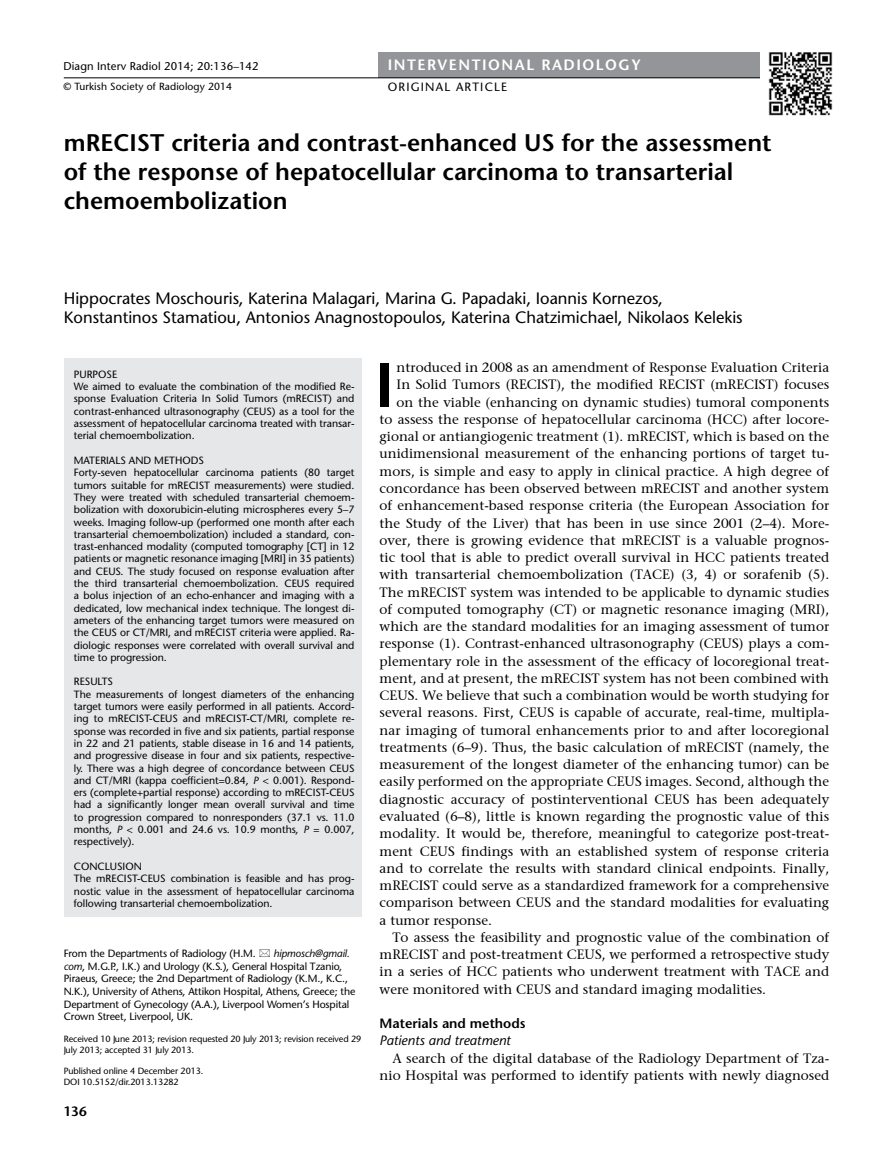
<style>
.page{position:relative;width:893px;height:1170px;background:#fff}
.page>*{position:absolute;margin:0;border:0;box-sizing:border-box;transform-origin:0 0}
.t1{font:600 62.1px "Stone Sans Std";color:#000}
.t2{font:600 24px/28.8px "Stone Sans Std";color:#000}
.t3{font:16.5px/19.8px "Stone Sans Normal Tr";color:#000}
.t4{font:600 15px "Stone Sans Std";letter-spacing:.1em;color:#fff}
.t5{font:13.5px/17.2px "Stone Serif";color:#000;text-align:right}
.t6{font:600 13.5px "Stone Sans Std";color:#000}
.t7{font:13.5px "Stone Sans Italic Tr";color:#000}
.t8{font:12px "Stone Sans Normal Tr";letter-spacing:.1em;color:#000}
.t9{font:11.25px "Stone Sans Normal Tr";letter-spacing:.01em;color:#000}
.t10{font:10.5px/12.3px "Stone Sans Normal Tr";color:#000}
.t11{font:10.5px "Stone Sans Italic Tr";letter-spacing:-.01em;color:#000}
.t12{font:10.35px "Stone Sans Normal Tr";letter-spacing:.01em;color:#000}
.t13{font:9px/10.8px "Stone Sans Normal Tr";letter-spacing:-.01em;color:#000}
.s1{font-family:"Stone Sans Italic Tr"}
</style>
<div class="page">
<div style="left:378px;top:52px;width:451px;height:26px;background:#939598"></div>
<hr style="left:64px;top:78px;width:765px;height:1px;background:#000">
<div style="left:64px;top:359px;width:297px;height:557px;background:#e6e7e8"></div>
<img style="left:760px;top:52px;width:73px;height:64px">
<p class="t9" style="left:63px;top:59px;width:197px">Diagn Interv Radiol 2014; 20:136–142</p>
<p class="t12" style="left:63px;top:80px;width:170px">© Turkish Society of Radiology 2014</p>
<p class="t4" style="left:388px;top:56px;width:255px">INTERVENTIONAL RADIOLOGY</p>
<p class="t8" style="left:388px;top:79px;width:121px">ORIGINAL ARTICLE</p>
<h2 class="t2" style="left:64px;top:128px;width:709px">mRECIST criteria and contrast-enhanced US for the assessment of the response of hepatocellular carcinoma to transarterial chemoembolization</h2>
<p class="t3" style="left:64px;top:288px;width:680px">Hippocrates Moschouris, Katerina Malagari, Marina G. Papadaki, Ioannis Kornezos,<br>Konstantinos Stamatiou, Antonios Anagnostopoulos, Katerina Chatzimichael, Nikolaos Kelekis</p>
<p class="t10" style="left:74px;top:368px;width:282px">PURPOSE<br>We aimed to evaluate the combination of the modified Re&shy;sponse Evaluation Criteria In Solid Tumors (mRECIST) and contrast-enhanced ultrasonography (CEUS) as a tool for the assessment of hepatocellular carcinoma treated with transar&shy;terial chemoembolization.</p>
<p class="t10" style="left:74px;top:454px;width:282px">MATERIALS AND METHODS<br>Forty-seven hepatocellular carcinoma patients (80 target tumors suitable for mRECIST measurements) were studied.<br>They were treated with scheduled transarterial chemoem&shy;bolization with doxorubicin-eluting microspheres every 5–7 weeks. Imaging follow-up (performed one month after each transarterial chemoembolization) included a standard, con&shy;trast-enhanced modality (computed tomography [CT] in 12 patients or magnetic resonance imaging [MRI] in 35 patients) and CEUS. The study focused on response evaluation after the third transarterial chemoembolization. CEUS required a bolus injection of an echo-enhancer and imaging with a dedicated, low mechanical index technique. The longest di&shy;ameters of the enhancing target tumors were measured on the CEUS or CT/MRI, and mRECIST criteria were applied. Ra&shy;diologic responses were correlated with overall survival and time to progression.</p>
<p class="t10" style="left:74px;top:675px;width:282px">RESULTS<br>The measurements of longest diameters of the enhancing target tumors were easily performed in all patients. Accord&shy;ing to mRECIST-CEUS and mRECIST-CT/MRI, complete re&shy;sponse was recorded in five and six patients, partial response in 22 and 21 patients, stable disease in 16 and 14 patients, and progressive disease in four and six patients, respective&shy;ly. There was a high degree of concordance between CEUS and CT/MRI (kappa coefficient=0.84, <span class="s1">P</span> &lt; 0.001). Respond&shy;ers (complete+partial response) according to mRECIST-CEUS had a significantly longer mean overall survival and time to progression compared to nonresponders (37.1 vs. 11.0 months, <span class="s1">P</span> &lt; 0.001 and 24.6 vs. 10.9 months, <span class="s1">P</span> = 0.007, respectively).</p>
<p class="t10" style="left:74px;top:860px;width:282px">CONCLUSION<br>The mRECIST-CEUS combination is feasible and has prog&shy;nostic value in the assessment of hepatocellular carcinoma following transarterial chemoembolization.</p>
<p class="t10" style="left:64px;top:947px;width:194px">From the Departments of Radiology (H.M.</p>
<p class="t11" style="left:273px;top:947px;width:78px">hipmosch@gmail.</p>
<p class="t10" style="left:64px;top:959px;width:293px"><span class="s1">com</span>, M.G.P., I.K.) and Urology (K.S.), General Hospital Tzanio, Piraeus, Greece; the 2nd Department of Radiology (K.M., K.C., N.K.), University of Athens, Attikon Hospital, Athens, Greece; the Department of Gynecology (A.A.), Liverpool Women’s Hospital Crown Street, Liverpool, UK.</p>
<p class="t13" style="left:64px;top:1033px;width:299px">Received 10 June 2013; revision requested 20 July 2013; revision received 29<br>July 2013; accepted 31 July 2013.</p>
<p class="t13" style="left:64px;top:1065px;width:141px">Published online 4 December 2013.<br>DOI 10.5152/dir.2013.13282</p>
<p class="t6" style="left:64px;top:1103px;width:25px">136</p>
<h1 class="t1" style="left:374px;top:347px;width:21px">I</h1>
<p class="t5" style="left:397px;top:358px;width:434px">ntroduced in 2008 as an amendment of Response Evaluation Criteria</p>
<p class="t5" style="left:397px;top:376px;width:434px">In Solid Tumors (RECIST), the modified RECIST (mRECIST) focuses</p>
<p class="t5" style="left:397px;top:393px;width:434px">on the viable (enhancing on dynamic studies) tumoral components</p>
<p class="t5" style="left:380px;top:410px;width:451px">to assess the response of hepatocellular carcinoma (HCC) after locore-</p>
<p class="t5" style="left:380px;top:427px;width:451px">gional or antiangiogenic treatment (1). mRECIST, which is based on the</p>
<p class="t5" style="left:380px;top:445px;width:451px">unidimensional measurement of the enhancing portions of target tu-</p>
<p class="t5" style="left:380px;top:462px;width:451px">mors, is simple and easy to apply in clinical practice. A high degree of</p>
<p class="t5" style="left:380px;top:479px;width:451px">concordance has been observed between mRECIST and another system</p>
<p class="t5" style="left:380px;top:496px;width:451px">of enhancement-based response criteria (the European Association for</p>
<p class="t5" style="left:380px;top:514px;width:451px">the Study of the Liver) that has been in use since 2001 (2–4). More-</p>
<p class="t5" style="left:380px;top:531px;width:451px">over, there is growing evidence that mRECIST is a valuable prognos-</p>
<p class="t5" style="left:380px;top:548px;width:451px">tic tool that is able to predict overall survival in HCC patients treated</p>
<p class="t5" style="left:380px;top:565px;width:451px">with transarterial chemoembolization (TACE) (3, 4) or sorafenib (5).</p>
<p class="t5" style="left:380px;top:583px;width:451px">The mRECIST system was intended to be applicable to dynamic studies</p>
<p class="t5" style="left:380px;top:600px;width:451px">of computed tomography (CT) or magnetic resonance imaging (MRI),</p>
<p class="t5" style="left:380px;top:617px;width:451px">which are the standard modalities for an imaging assessment of tumor</p>
<p class="t5" style="left:380px;top:634px;width:451px">response (1). Contrast-enhanced ultrasonography (CEUS) plays a com-</p>
<p class="t5" style="left:380px;top:652px;width:451px">plementary role in the assessment of the efficacy of locoregional treat-</p>
<p class="t5" style="left:380px;top:669px;width:451px">ment, and at present, the mRECIST system has not been combined with</p>
<p class="t5" style="left:380px;top:686px;width:451px">CEUS. We believe that such a combination would be worth studying for</p>
<p class="t5" style="left:380px;top:703px;width:451px">several reasons. First, CEUS is capable of accurate, real-time, multipla-</p>
<p class="t5" style="left:380px;top:721px;width:451px">nar imaging of tumoral enhancements prior to and after locoregional</p>
<p class="t5" style="left:380px;top:738px;width:451px">treatments (6–9). Thus, the basic calculation of mRECIST (namely, the</p>
<p class="t5" style="left:380px;top:755px;width:451px">measurement of the longest diameter of the enhancing tumor) can be</p>
<p class="t5" style="left:380px;top:772px;width:451px">easily performed on the appropriate CEUS images. Second, although the</p>
<p class="t5" style="left:380px;top:790px;width:451px">diagnostic accuracy of postinterventional CEUS has been adequately</p>
<p class="t5" style="left:380px;top:807px;width:451px">evaluated (6–8), little is known regarding the prognostic value of this</p>
<p class="t5" style="left:380px;top:824px;width:451px">modality. It would be, therefore, meaningful to categorize post-treat-</p>
<p class="t5" style="left:380px;top:841px;width:451px">ment CEUS findings with an established system of response criteria</p>
<p class="t5" style="left:380px;top:859px;width:451px">and to correlate the results with standard clinical endpoints. Finally,</p>
<p class="t5" style="left:380px;top:876px;width:451px">mRECIST could serve as a standardized framework for a comprehensive</p>
<p class="t5" style="left:380px;top:893px;width:451px">comparison between CEUS and the standard modalities for evaluating</p>
<p class="t5" style="left:380px;top:910px;width:114px">a tumor response.</p>
<p class="t5" style="left:392px;top:928px;width:438px">To assess the feasibility and prognostic value of the combination of</p>
<p class="t5" style="left:380px;top:945px;width:451px">mRECIST and post-treatment CEUS, we performed a retrospective study</p>
<p class="t5" style="left:380px;top:962px;width:451px">in a series of HCC patients who underwent treatment with TACE and</p>
<p class="t5" style="left:380px;top:979px;width:388px">were monitored with CEUS and standard imaging modalities.</p>
<p class="t6" style="left:380px;top:1015px;width:148px">Materials and methods</p>
<p class="t7" style="left:380px;top:1032px;width:133px">Patients and treatment</p>
<p class="t5" style="left:380px;top:1048px;width:451px">A search of the digital database of the Radiology Department of Tza&shy;nio Hospital was performed to identify patients with newly diagnosed</p>
</div>
